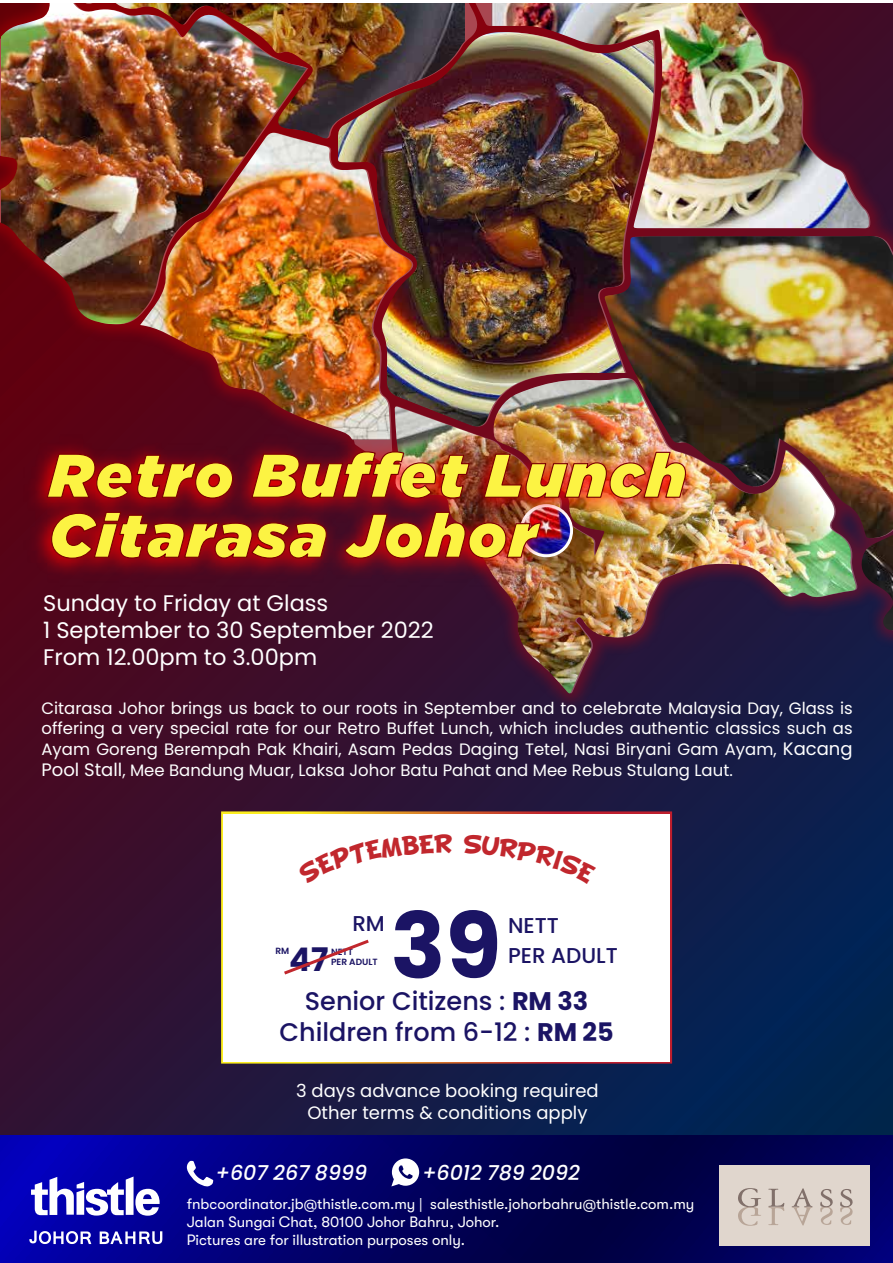
<style>
.page{position:relative;width:893px;height:1263px;background:#fff}
.page>*{position:absolute;margin:0;border:0;box-sizing:border-box;transform-origin:0 0}
.t1{font:700 90.75px "Poppins";color:#1b1464}
.t2{font:italic 900 61.5px/60px "Gotham";letter-spacing:.04em;color:#fcf343}
.t3{font:700 32.55px "Poppins";color:#1b1464}
.t4{font:500 25.5px/30.6px "Poppins";color:#1b1464;text-align:center}
.t5{font:22.5px/27px "Poppins";color:#fff}
.t6{font:500 21.45px "Poppins";color:#1b1464}
.t7{font:20.7px "BD Cartoon Shout";color:#c1272d}
.t8{font:italic 500 20.4px "Poppins";color:#fff}
.t9{font:18px/21.6px "Poppins";color:#fff;text-align:center}
.t10{font:16.5px/20.5px "Poppins";color:#fff;text-align:justify}
.t11{font:15px/18px "GT Walsheim Pro";color:#fff}
.t12{font:600 9px/10.6px "Poppins";color:#1b1464}
.s1{font-size:18px}
.s2{font-weight:700}
</style>
<div class="page">
<div style="left:1px;top:3px;width:892px;height:1260px;background:linear-gradient(to right,#39112e,#002759)"></div>
<img style="left:1px;top:3px;width:892px;height:806px">
<svg style="left:1px;top:1135px;width:892px;height:128px;background:#01006a"></svg>
<div style="left:719px;top:1165px;width:150px;height:81px;background:#e0d6cd"></div>
<svg style="left:738px;top:1188px;width:23px;height:38px"></svg>
<svg style="left:768px;top:1189px;width:16px;height:36px"></svg>
<svg style="left:792px;top:1188px;width:21px;height:37px"></svg>
<svg style="left:820px;top:1189px;width:13px;height:36px"></svg>
<svg style="left:840px;top:1189px;width:13px;height:36px"></svg>
<svg style="left:187px;top:1161px;width:26px;height:26px"></svg>
<svg style="left:391px;top:1158px;width:28px;height:28px"></svg>
<svg style="left:29px;top:1230px;width:62px;height:14px"></svg>
<svg style="left:100px;top:1231px;width:62px;height:13px"></svg>
<svg style="left:31px;top:1176px;width:129px;height:40px"></svg>
<img style="left:655px;top:236px;width:238px;height:395px">
<img style="left:413px;top:32px;width:242px;height:255px">
<img style="left:307px;top:139px;width:106px;height:148px">
<img style="left:847px;top:378px;width:10px;height:316px">
<img style="left:474px;top:3px;width:395px;height:225px">
<img style="left:1px;top:3px;width:306px;height:284px">
<img style="left:85px;top:3px;width:380px;height:136px">
<img style="left:1px;top:287px;width:846px;height:448px">
<svg style="left:46px;top:453px;width:188px;height:46px;background:#9a010b"></svg>
<img style="left:251px;top:451px;width:220px;height:48px">
<img style="left:483px;top:451px;width:204px;height:48px">
<svg style="left:50px;top:511px;width:277px;height:48px;background:#92030f"></svg>
<img style="left:343px;top:511px;width:199px;height:48px">
<div style="left:221px;top:811px;width:451px;height:252px;background:#fff;border:4px solid #fff"></div>
<svg style="left:284px;top:939px;width:85px;height:36px"></svg>
<h2 class="t2" style="left:49px;top:444px;width:638px">Retro Buffet Lunch<br>Citarasa Johor</h2>
<h3 class="t5" style="left:43px;top:590px;width:392px">Sunday to Friday at Glass<br>1 September to 30 September 2022<br>From 12.00pm to 3.00pm</h3>
<p class="t10" style="left:41px;top:698px;width:813px">Citarasa Johor brings us back to our roots in September and to celebrate Malaysia Day, Glass is offering a very special rate for our Retro Buffet Lunch, which includes authentic classics such as Ayam Goreng Berempah Pak Khairi, Asam Pedas Daging Tetel, Nasi Biryani Gam Ayam, <span class="s1">Kacang Pool Stall</span>, Mee Bandung Muar, Laksa Johor Batu Pahat and Mee Rebus Stulang Laut.</p>
<p class="t7" style="left:434px;top:833px;width:20px">R</p>
<h1 class="t1" style="left:390px;top:893px;width:112px">39</h1>
<h3 class="t6" style="left:352px;top:911px;width:34px">RM</h3>
<h3 class="t6" style="left:508px;top:913px;width:52px">NETT</h3>
<h3 class="t3" style="left:289px;top:940px;width:41px">47</h3>
<h3 class="t6" style="left:508px;top:943px;width:111px">PER ADULT</h3>
<p class="t12" style="left:275px;top:945px;width:15px">RM</p>
<p class="t12" style="left:331px;top:946px;width:48px">NETT<br>PER ADULT</p>
<h3 class="t4" style="left:279px;top:986px;width:336px">Senior Citizens : <span class="s2">RM 33<br></span>Children from 6-12 : <span class="s2">RM 25</span></h3>
<p class="t9" style="left:296px;top:1080px;width:304px">3 days advance booking required<br>Other terms &amp; conditions apply</p>
<p class="t8" style="left:215px;top:1161px;width:159px">+607 267 8999</p>
<p class="t8" style="left:421px;top:1161px;width:165px">+6012 789 2092</p>
<p class="t11" style="left:187px;top:1195px;width:509px">fnbcoordinator.jb@thistle.com.my | salesthistle.johorbahru@thistle.com.my<br>Jalan Sungai Chat, 80100 Johor Bahru, Johor.<br>Pictures are for illustration purposes only.</p>
</div>
